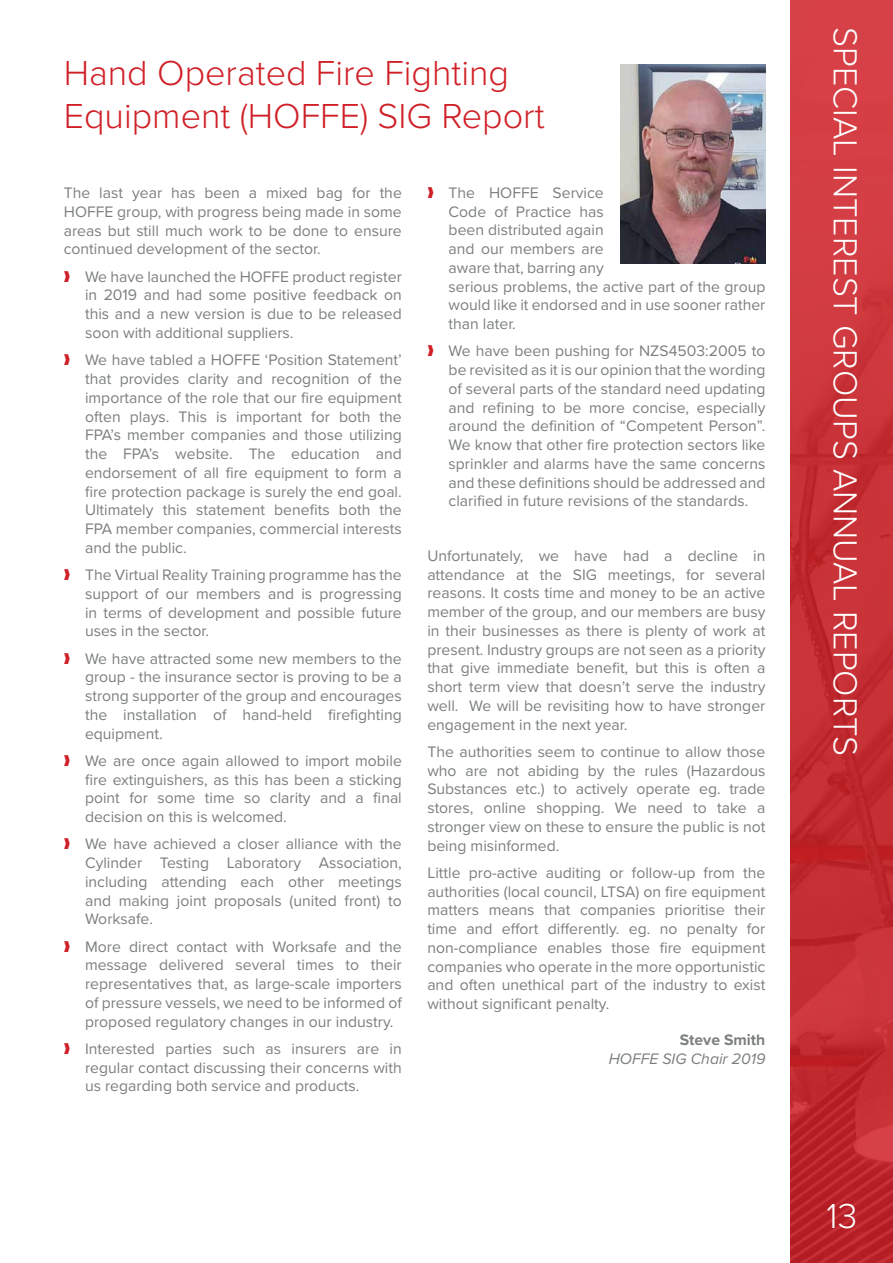
<style>
.page{position:relative;width:893px;height:1263px;background:#fff}
.page>*{position:absolute;margin:0;border:0;box-sizing:border-box;transform-origin:0 0}
.t1{font:300 36px/43.2px "Proxima Nova";color:#d02027}
.t2{font:300 36px "Proxima Nova";color:#fff}
.t3{font:300 34.5px "Proxima Nova";color:#fff}
.t4{font:15.75px/18.8px "Proxima Nova";color:#7b807d;text-align:justify}
.t5{font:italic 15.75px "Proxima Nova";color:#7b807d}
.t6{font:700 15.75px "Proxima Nova";color:#7b807d}
.s1{color:#d02027}
</style>
<div class="page">
<img style="left:791px;top:0;width:102px;height:1263px">
<img style="left:621px;top:65px;width:144px;height:198px">
<h1 class="t1" style="left:64px;top:49px;width:482px">Hand Operated Fire Fighting<br>Equipment (HOFFE) SIG Report</h1>
<p class="t4" style="left:64px;top:183px;width:340px">The last year has been a mixed bag for the HOFFE group, with progress being made in some areas but still much work to be done to ensure continued development of the sector.</p>
<p class="t4" style="left:85px;top:266px;width:318px;text-indent:-21px"><span class="s1">❱</span> We have launched the HOFFE product register in 2019 and had some positive feedback on this and a new version is due to be released soon with additional suppliers.</p>
<p class="t4" style="left:85px;top:350px;width:318px;text-indent:-21px"><span class="s1">❱</span> We have tabled a HOFFE ‘Position Statement’ that provides clarity and recognition of the importance of the role that our fire equipment often plays. This is important for both the FPA’s member companies and those utilizing the FPA’s website. The education and endorsement of all fire equipment to form a fire protection package is surely the end goal.<br>Ultimately this statement benefits both the FPA member companies, commercial interests and the public.</p>
<p class="t4" style="left:85px;top:565px;width:318px;text-indent:-21px"><span class="s1">❱</span> The Virtual Reality Training programme has the support of our members and is progressing in terms of development and possible future uses in the sector.</p>
<p class="t4" style="left:85px;top:648px;width:318px;text-indent:-21px"><span class="s1">❱</span> We have attracted some new members to the group - the insurance sector is proving to be a strong supporter of the group and encourages the installation of hand-held firefighting equipment.</p>
<p class="t4" style="left:85px;top:750px;width:318px;text-indent:-21px"><span class="s1">❱</span> We are once again allowed to import mobile fire extinguishers, as this has been a sticking point for some time so clarity and a final decision on this is welcomed.</p>
<p class="t4" style="left:85px;top:834px;width:318px;text-indent:-21px"><span class="s1">❱</span> We have achieved a closer alliance with the Cylinder Testing Laboratory Association, including attending each other meetings and making joint proposals (united front) to Worksafe.</p>
<p class="t4" style="left:85px;top:936px;width:318px;text-indent:-21px"><span class="s1">❱</span> More direct contact with Worksafe and the message delivered several times to their representatives that, as large-scale importers of pressure vessels, we need to be informed of proposed regulatory changes in our industry.</p>
<p class="t4" style="left:85px;top:1038px;width:318px;text-indent:-21px"><span class="s1">❱</span> Interested parties such as insurers are in regular contact discussing their concerns with us regarding both service and products.</p>
<p class="t4" style="left:449px;top:182px;width:318px;text-align:left;text-indent:-21px"><span class="s1">❱</span> The HOFFE Service<br>Code of Practice has<br>been distributed again<br>and our members are<br>aware that, barring any<br>serious problems, the active part of the group would like it endorsed and in use sooner rather than later.</p>
<p class="t4" style="left:449px;top:341px;width:318px;text-indent:-21px"><span class="s1">❱</span> We have been pushing for NZS4503:2005 to be revisited as it is our opinion that the wording of several parts of the standard need updating and refining to be more concise, especially around the definition of “Competent Person”.<br>We know that other fire protection sectors like sprinkler and alarms have the same concerns and these definitions should be addressed and clarified in future revisions of the standards.</p>
<p class="t4" style="left:427px;top:545px;width:340px">Unfortunately, we have had a decline in attendance at the SIG meetings, for several reasons. It costs time and money to be an active member of the group, and our members are busy in their businesses as there is plenty of work at present. Industry groups are not seen as a priority that give immediate benefit, but this is often a short term view that doesn’t serve the industry well. We will be revisiting how to have stronger engagement in the next year.</p>
<p class="t4" style="left:427px;top:741px;width:340px">The authorities seem to continue to allow those who are not abiding by the rules (Hazardous Substances etc.) to actively operate eg. trade stores, online shopping. We need to take a stronger view on these to ensure the public is not being misinformed.</p>
<p class="t4" style="left:427px;top:862px;width:340px">Little pro-active auditing or follow-up from the authorities (local council, LTSA) on fire equipment matters means that companies prioritise their time and effort differently. eg. no penalty for non-compliance enables those fire equipment companies who operate in the more opportunistic and often unethical part of the industry to exist without significant penalty.</p>
<p class="t6" style="left:680px;top:1028px;width:87px">Steve Smith</p>
<p class="t5" style="left:609px;top:1047px;width:158px">HOFFE SIG Chair 2019</p>
<h2 class="t3" style="left:871px;top:27px;width:731px;rotate:90deg">SPECIAL INTEREST GROUPS ANNUAL REPORTS</h2>
<h1 class="t2" style="left:827px;top:1189px;width:32px">13</h1>
</div>
